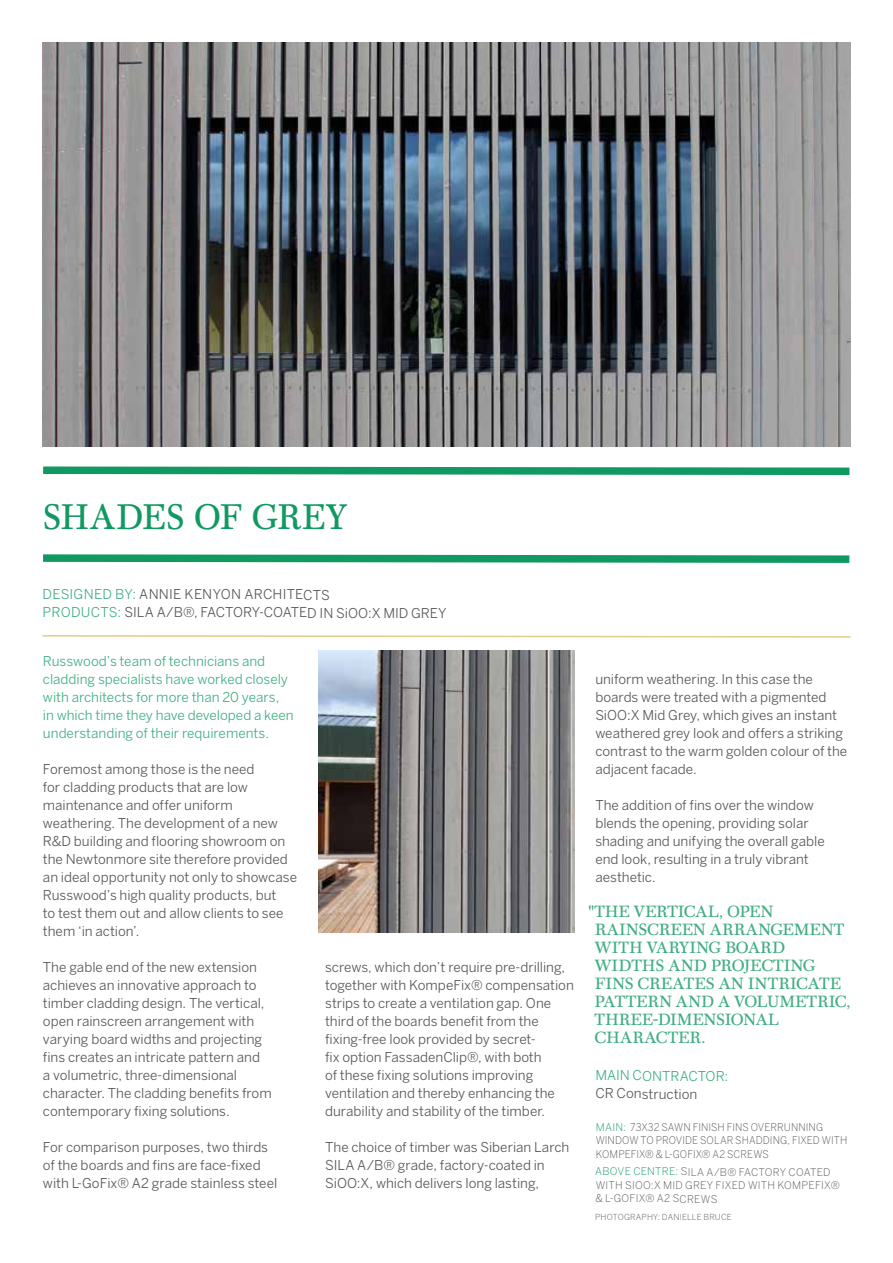
<style>
.page{position:relative;width:893px;height:1263px;background:#fff}
.page>*{position:absolute;margin:0;border:0;box-sizing:border-box;transform-origin:0 0}
.t1{font:36px "Scotch FB Text";color:#119962;scale:.95 1}
.t2{font:16.5px/18px "Scotch FB Text";letter-spacing:-.005em;color:#41ae82}
.t3{font:13.5px/18px "Benton Sans";color:#575756}
.t4{font:13.5px/18px "Benton Sans";color:#41ae82}
.t5{font:300 10.5px/13.5px "Benton Sans";letter-spacing:.01em;color:#575756;scale:.95 1}
.t6{font:300 10.5px/13.5px "Benton Sans";letter-spacing:.01em;color:#575756}
.t7{font:300 8.25px "Benton Sans";letter-spacing:.02em;color:#575756}
.s1{color:#41ae82}
.s2{color:#119962}
</style>
<div class="page">
<svg style="left:42px;top:635px;width:809px;height:3px"></svg>
<svg style="left:43px;top:466px;width:807px;height:10px"></svg>
<svg style="left:43px;top:554px;width:807px;height:9px;background:#38a97c"></svg>
<img style="left:43px;top:43px;width:807px;height:403px">
<img style="left:318px;top:650px;width:256px;height:282px">
<h1 class="t1" style="left:42px;top:497px;width:322px">SHADES OF GREY</h1>
<p class="t3" style="left:43px;top:585px;width:406px"><span class="s1">DESIGNED BY:</span> ANNIE KENYON ARCHITECTS<br><span class="s1">PRODUCTS:</span> SILA A/B®, FACTORY-COATED IN SiOO:X MID GREY</p>
<p class="t4" style="left:43px;top:652px;width:252px">Russwood’s team of technicians and cladding specialists have worked closely with architects for more than 20 years,<br>in which time they have developed a keen understanding of their requirements.</p>
<p class="t3" style="left:43px;top:760px;width:256px">Foremost among those is the need<br>for cladding products that are low maintenance and offer uniform weathering. The development of a new R&amp;D building and flooring showroom on the Newtonmore site therefore provided an ideal opportunity not only to showcase Russwood’s high quality products, but<br>to test them out and allow clients to see them ‘in action’.</p>
<p class="t3" style="left:43px;top:958px;width:230px">The gable end of the new extension achieves an innovative approach to timber cladding design. The vertical, open rainscreen arrangement with varying board widths and projecting fins creates an intricate pattern and<br>a volumetric, three-dimensional character. The cladding benefits from contemporary fixing solutions.</p>
<p class="t3" style="left:43px;top:1138px;width:236px">For comparison purposes, two thirds of the boards and fins are face-fixed with L-GoFix® A2 grade stainless steel</p>
<p class="t3" style="left:325px;top:958px;width:250px">screws, which don’t require pre-drilling, together with KompeFix® compensation strips to create a ventilation gap. One third of the boards benefit from the fixing-free look provided by secret-<br>fix option FassadenClip®, with both<br>of these fixing solutions improving ventilation and thereby enhancing the durability and stability of the timber.</p>
<p class="t3" style="left:325px;top:1138px;width:246px">The choice of timber was Siberian Larch<br>SILA A/B® grade, factory-coated in<br>SiOO:X, which delivers long lasting,</p>
<p class="t3" style="left:595px;top:670px;width:253px">uniform weathering. In this case the boards were treated with a pigmented SiOO:X Mid Grey, which gives an instant weathered grey look and offers a striking contrast to the warm golden colour of the adjacent facade.</p>
<p class="t3" style="left:595px;top:796px;width:231px">The addition of fins over the window blends the opening, providing solar shading and unifying the overall gable end look, resulting in a truly vibrant aesthetic.</p>
<p class="t2" style="left:594px;top:903px;width:258px;text-indent:-6px">"THE VERTICAL, OPEN<br>RAINSCREEN ARRANGEMENT<br>WITH VARYING BOARD<br>WIDTHS AND PROJECTING<br>FINS CREATES AN INTRICATE<br>PATTERN AND A VOLUMETRIC,<br>THREE-DIMENSIONAL<br>CHARACTER.</p>
<p class="t4" style="left:595px;top:1066px;width:134px">MAIN CONTRACTOR:</p>
<p class="t3" style="left:595px;top:1084px;width:104px">CR Construction</p>
<p class="t5" style="left:596px;top:1120px;width:266px"><span class="s2">MAIN:</span> 73X32 SAWN FINISH FINS OVERRUNNING<br>WINDOW TO PROVIDE SOLAR SHADDING, FIXED WITH<br>KOMPEFIX® &amp; L-GOFIX® A2 SCREWS</p>
<p class="t6" style="left:595px;top:1165px;width:246px"><span class="s2">ABOVE CENTRE:</span> SILA A/B® FACTORY COATED<br>WITH SIOO:X MID GREY FIXED WITH KOMPEFIX® &amp; L-GOFIX® A2 SCREWS</p>
<p class="t7" style="left:595px;top:1212px;width:138px">PHOTOGRAPHY: DANIELLE BRUCE</p>
</div>
